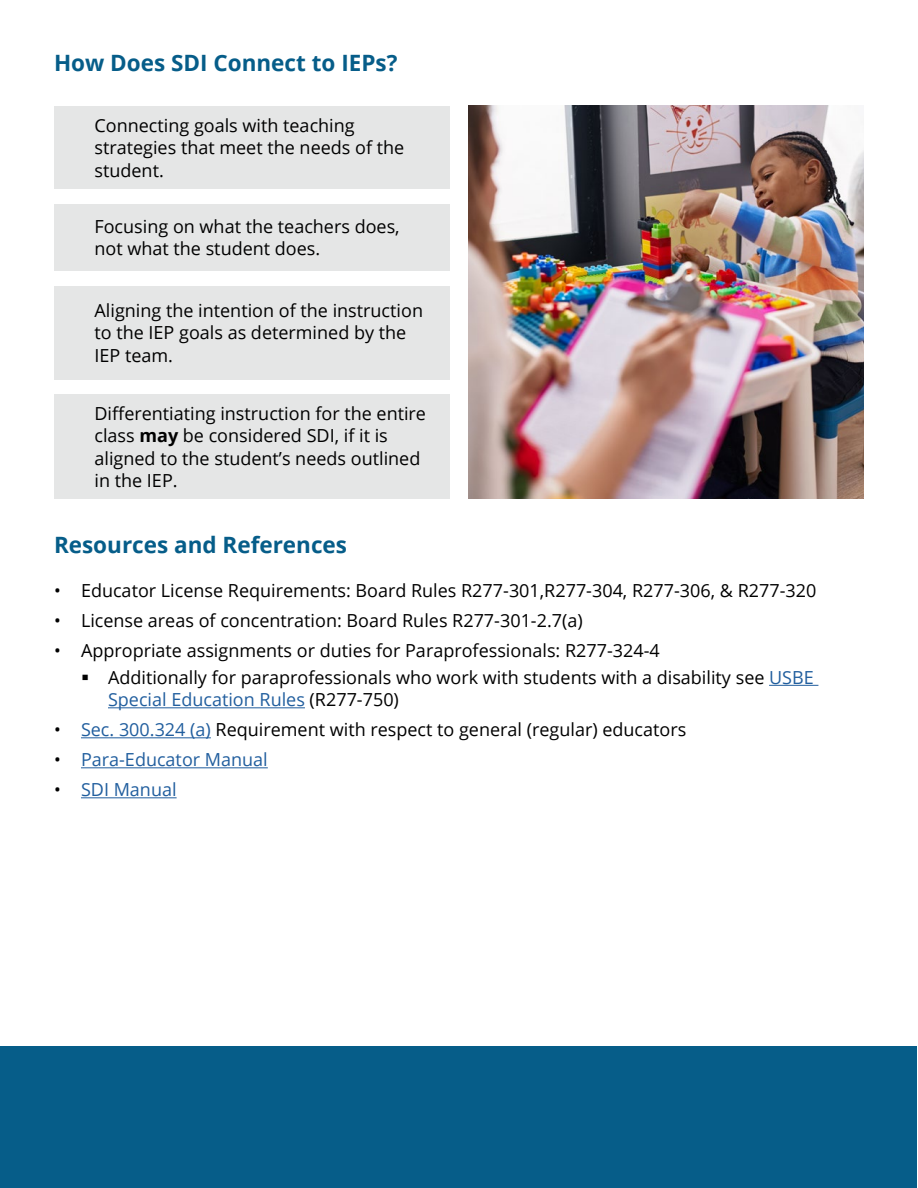
<style>
.page{position:relative;width:918px;height:1188px;background:#fff}
.page>*{position:absolute;margin:0;border:0;box-sizing:border-box;transform-origin:0 0}
.t1{font:700 22.5px "Open Sans";color:#065d89}
.t2{font:18px/22.5px "Open Sans";color:#000}
.t3{font:18px "Open Sans";color:#215e9e}
.s1{font-weight:700}
.s2{color:#215e9e}
.s3{color:#000}
</style>
<div class="page">
<div style="left:1px;top:1046px;width:916px;height:141px;background:#065d89"></div>
<img style="left:468px;top:106px;width:396px;height:393px">
<div style="left:54px;top:106px;width:396px;height:83px;background:#e5e6e6"></div>
<div style="left:54px;top:204px;width:396px;height:66px;background:#e5e6e6"></div>
<div style="left:54px;top:286px;width:396px;height:93px;background:#e5e6e6"></div>
<div style="left:54px;top:395px;width:396px;height:104px;background:#e5e6e6"></div>
<hr style="left:769px;top:685px;width:49px;height:1px;background:#215e9e">
<hr style="left:108px;top:707px;width:197px;height:1px;background:#215e9e">
<hr style="left:81px;top:737px;width:130px;height:1px;background:#215e9e">
<hr style="left:81px;top:767px;width:187px;height:1px;background:#215e9e">
<hr style="left:81px;top:797px;width:96px;height:1px;background:#215e9e">
<h2 class="t1" style="left:54px;top:47px;width:345px">How Does SDI Connect to IEPs?</h2>
<p class="t2" style="left:94px;top:113px;width:311px">Connecting goals with teaching strategies that meet the needs of the student.</p>
<p class="t2" style="left:94px;top:215px;width:307px">Focusing on what the teachers does, not what the student does.</p>
<p class="t2" style="left:94px;top:299px;width:330px">Aligning the intention of the instruction to the IEP goals as determined by the<br>IEP team.</p>
<p class="t2" style="left:94px;top:402px;width:333px">Differentiating instruction for the entire class <span class="s1">may</span> be considered SDI, if it is aligned to the student’s needs outlined in the IEP.</p>
<h2 class="t1" style="left:54px;top:529px;width:295px">Resources and References</h2>
<p class="t2" style="left:54px;top:579px;width:764px">• Educator License Requirements: Board Rules R277-301,R277-304, R277-306, &amp; R277-320</p>
<p class="t2" style="left:54px;top:609px;width:530px">• License areas of concentration: Board Rules R277-301-2.7(a)</p>
<p class="t2" style="left:54px;top:639px;width:607px">• Appropriate assignments or duties for Paraprofessionals: R277-324-4</p>
<p class="t2" style="left:108px;top:666px;width:707px">Additionally for paraprofessionals who work with students with a disability see <span class="s2">USBE<br>Special Education Rules</span> (R277-750)</p>
<p class="t2" style="left:54px;top:718px;width:634px">• <span class="s2">Sec. 300.324 (a)</span> Requirement with respect to general (regular) educators</p>
<p class="t3" style="left:54px;top:748px;width:215px"><span class="s3">•</span> Para-Educator Manual</p>
<p class="t3" style="left:54px;top:778px;width:124px"><span class="s3">•</span> SDI Manual</p>
</div>
